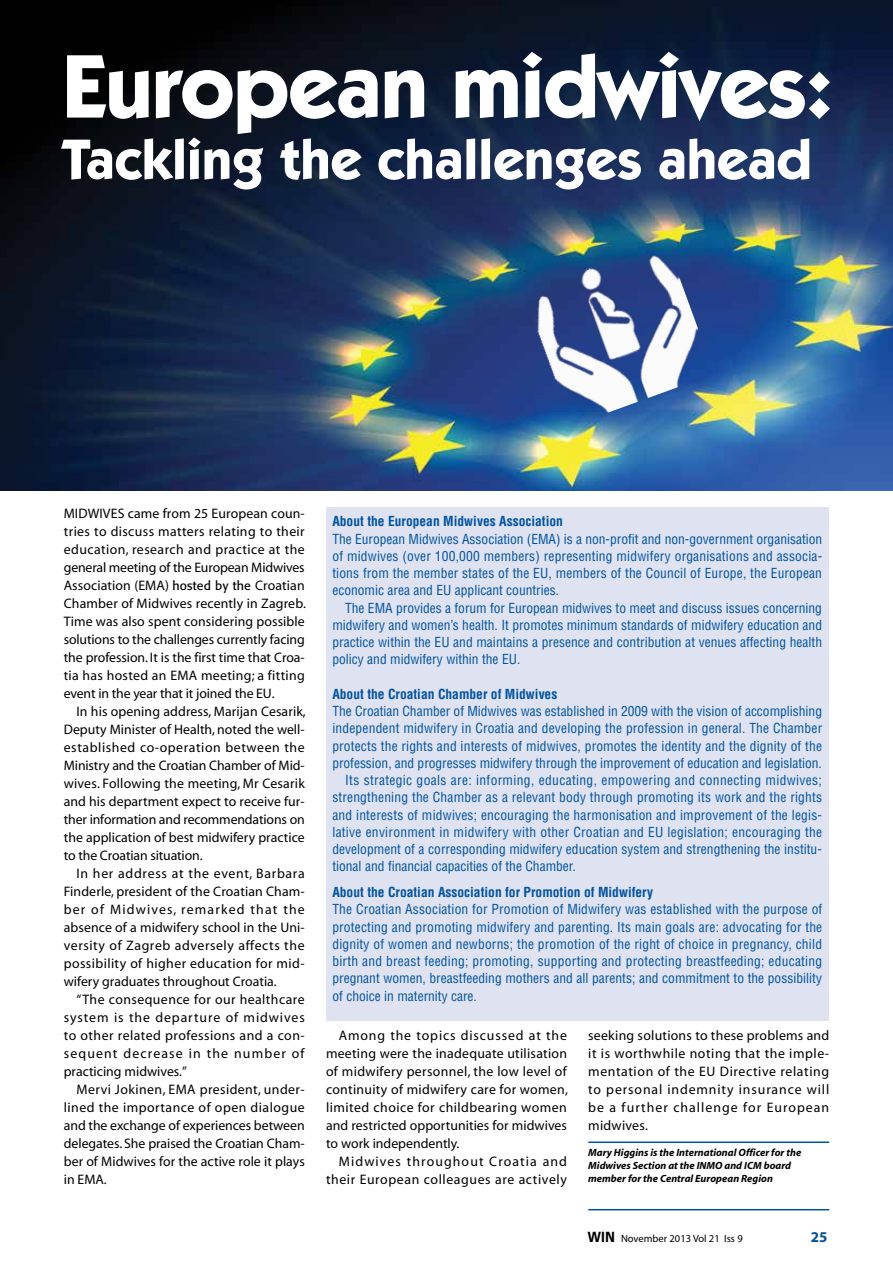
<style>
.page{position:relative;width:893px;height:1263px;background:#fff}
.page>*{position:absolute;margin:0;border:0;box-sizing:border-box;transform-origin:0 0}
.t1{font:700 90px "Kabel IT Cby BT";letter-spacing:-.01em;color:#fff}
.t2{font:700 57px "Kabel IT Cby BT";color:#fff}
.t3{font:700 15px "Myriad";color:#00539f}
.t4{font:13.8px/18px "Myriad";letter-spacing:.005em;color:#000;text-align:justify}
.t5{font:13.8px/18px "Myriad";letter-spacing:.045em;color:#000;text-align:right}
.t6{font:condensed 13.5px/17.2px "Helvetica";letter-spacing:.01em;color:#00539f;text-align:justify}
.t7{font:700 condensed 13.5px "Helvetica";color:#00539f}
.t8{font:italic 700 10.5px/13.2px "Myriad";color:#000}
.t9{font:10.5px "Myriad";color:#000}
.s1{font-family:"Formata";font-size:12.3px}
.s2{font-family:"Antique Olive";font-weight:700;font-size:13.8px}
</style>
<div class="page">
<hr style="left:588px;top:1141px;width:241px;height:2px;background:#00539f">
<div style="left:326px;top:507px;width:502px;height:513px;background:#dfe2f1"></div>
<hr style="left:588px;top:1209px;width:241px;height:1px;background:#00539f">
<img style="left:0;top:0;width:893px;height:490px">
<img style="left:523px;top:241px;width:191px;height:185px">
<h1 class="t1" style="left:62px;top:31px;width:772px">European midwives:</h1>
<h2 class="t2" style="left:62px;top:124px;width:751px">Tackling the challenges ahead</h2>
<p class="t4" style="left:64px;top:505px;width:244px">Midwives came from 25 European coun&shy;tries to discuss matters relating to their education, research and practice at the general meeting of the European Midwives Association (EMA) <span class="s1">hosted by the</span> Croatian Chamber of Midwives recently in Zagreb.<br>Time was also spent considering possible solutions to the challenges currently facing the profession. It is the first time that Croa&shy;tia has hosted an EMA meeting; a fitting event in the year that it joined the EU.</p>
<p class="t4" style="left:64px;top:703px;width:244px;text-indent:13px">In his opening address, Marijan Cesarik, Deputy Minister of Health, noted the well&shy;established co-operation between the Ministry and the Croatian Chamber of Mid&shy;wives. Following the meeting, Mr Cesarik and his department expect to receive fur&shy;ther information and recommendations on the application of best midwifery practice to the Croatian situation.</p>
<p class="t4" style="left:64px;top:865px;width:243px;text-indent:13px">In her address at the event, Barbara Finderle, president of the Croatian Cham&shy;ber of Midwives, remarked that the absence of a midwifery school in the Uni&shy;versity of Zagreb adversely affects the possibility of higher education for mid&shy;wifery graduates throughout Croatia.</p>
<p class="t4" style="left:64px;top:991px;width:243px;text-indent:13px">“The consequence for our healthcare system is the departure of midwives to other related professions and a con&shy;sequent decrease in the number of practicing midwives.”</p>
<p class="t4" style="left:64px;top:1081px;width:243px;text-indent:13px">Mervi Jokinen, EMA president, under&shy;lined the importance of open dialogue and the exchange of experiences between delegates. She praised the Croatian Cham&shy;ber of Midwives for the active role it plays in EMA.</p>
<p class="t7" style="left:332px;top:513px;width:232px">About the European Midwives Association</p>
<p class="t6" style="left:332px;top:530px;width:491px">The European Midwives Association (EMA) is a non-profit and non-government organisation of midwives (over 100,000 members) representing midwifery organisations and associa&shy;tions from the member states of the EU, members of the Council of Europe, the European economic area and EU applicant countries.</p>
<p class="t6" style="left:332px;top:599px;width:491px;text-indent:13px">The EMA provides a forum for European midwives to meet and discuss issues concerning midwifery and women’s health. It promotes minimum standards of midwifery education and practice within the EU and maintains a presence and contribution at venues affecting health policy and midwifery within the EU.</p>
<p class="t7" style="left:332px;top:686px;width:226px">About the Croatian Chamber of Midwives</p>
<p class="t6" style="left:332px;top:702px;width:491px">The Croatian Chamber of Midwives was established in 2009 with the vision of accomplishing</p>
<p class="t6" style="left:332px;top:719px;width:491px">independent midwifery in Croatia and developing the profession in general. The Chamber</p>
<p class="t6" style="left:332px;top:737px;width:491px">protects the rights and interests of midwives, promotes the identity and the dignity of the</p>
<p class="t6" style="left:332px;top:754px;width:491px">profession, and progresses midwifery through the improvement of education and legislation.</p>
<p class="t6" style="left:345px;top:771px;width:478px">Its strategic goals are: informing, educating, empowering and connecting midwives;</p>
<p class="t6" style="left:332px;top:788px;width:491px">strengthening the Chamber as a relevant body through promoting its work and the rights</p>
<p class="t6" style="left:332px;top:806px;width:491px">and interests of midwives; encouraging the harmonisation and improvement of the legis-</p>
<p class="t6" style="left:332px;top:823px;width:491px">lative environment in midwifery with other Croatian and EU legislation; encouraging the</p>
<p class="t6" style="left:332px;top:840px;width:491px">development of a corresponding midwifery education system and strengthening the institu-</p>
<p class="t6" style="left:332px;top:857px;width:245px">tional and financial capacities of the Chamber.</p>
<p class="t7" style="left:332px;top:884px;width:322px">About the Croatian Association for Promotion of Midwifery</p>
<p class="t6" style="left:332px;top:900px;width:491px">The Croatian Association for Promotion of Midwifery was established with the purpose of protecting and promoting midwifery and parenting. Its main goals are: advocating for the dignity of women and newborns; the promotion of the right of choice in pregnancy, child birth and breast feeding; promoting, supporting and protecting breastfeeding; educating pregnant women, breastfeeding mothers and all parents; and commitment to the possibility of choice in maternity care.</p>
<p class="t4" style="left:326px;top:1027px;width:243px;text-indent:13px">Among the topics discussed at the meeting were the inadequate utilisation of midwifery personnel, the low level of continuity of midwifery care for women, limited choice for childbearing women and restricted opportunities for midwives to work independently.</p>
<p class="t5" style="left:326px;top:1153px;width:242px">Midwives throughout Croatia and their European colleagues are actively</p>
<p class="t4" style="left:588px;top:1027px;width:243px">seeking solutions to these problems and it is worthwhile noting that the imple&shy;mentation of the EU Directive relating to personal indemnity insurance will be a further challenge for European midwives.</p>
<p class="t8" style="left:588px;top:1146px;width:215px">Mary Higgins is the International Officer for the<br>Midwives Section at the INMO and ICM board member for the Central European Region</p>
<p class="t9" style="left:587px;top:1233px;width:157px"><span class="s2">WIN</span> November 2013 Vol 21 Iss 9</p>
<p class="t3" style="left:811px;top:1229px;width:18px">25</p>
</div>
